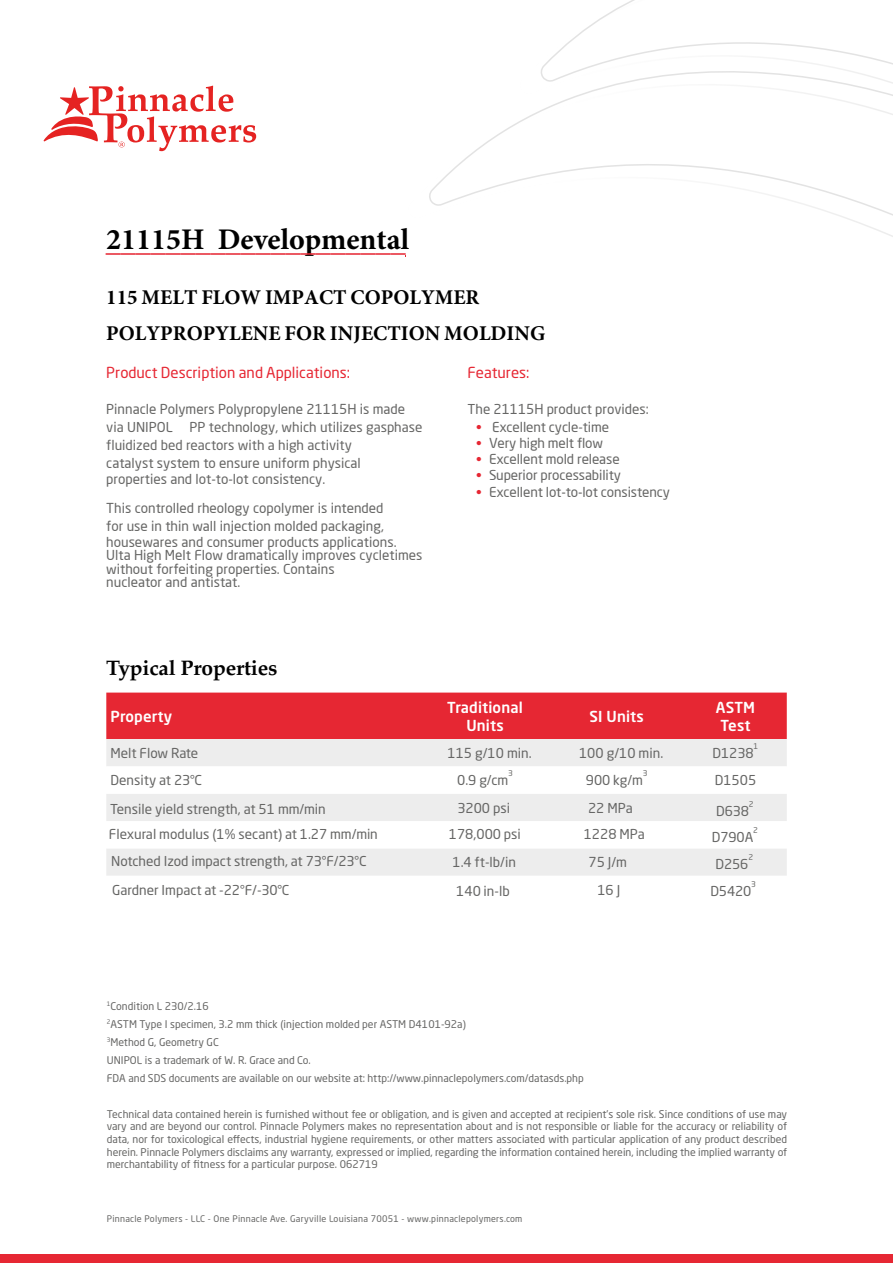
<style>
.page{position:relative;width:893px;height:1263px;background:#fff}
.page>*{position:absolute;margin:0;border:0;box-sizing:border-box;transform-origin:0 0}
.t1{font:700 30px "Minion Pro";color:#e62733}
.t2{font:700 30px "Minion Pro";color:#000}
.t3{font:700 21px/36px "Minion Pro";color:#000}
.t4{font:700 21px "Palatino";letter-spacing:-.01em;color:#000}
.t5{font:15px "Neo Sans Pro";color:#e62733}
.t6{font:500 15px/18px "Neo Sans Pro";letter-spacing:.01em;color:#fff;text-align:center}
.t7{font:13.5px/18px "Neo Sans Pro";color:#666665}
.t8{font:10.5px/12.6px "Neo Sans Pro";color:#666665;text-align:justify}
.t9{font:9px "Neo Sans Pro";letter-spacing:.025em;color:#666665}
.t10{font:7.8px "Neo Sans Pro";color:#666665}
.s1{color:#e62733}
</style>
<div class="page">
<svg style="left:44px;top:86px;width:212px;height:65px"></svg>
<svg style="left:429px;top:0;width:464px;height:237px"></svg>
<div style="left:0;top:1254px;width:893px;height:9px;background:#e62733"></div>
<div style="left:106px;top:693px;width:681px;height:46px;background:#e62733"></div>
<div style="left:106px;top:739px;width:681px;height:27px;background:#ededed"></div>
<svg style="left:106px;top:794px;width:681px;height:82px;fill:#ededed"></svg>
<h1 class="t2" style="left:106px;top:219px;width:304px">21115H Developmental</h1>
<h2 class="t3" style="left:106px;top:279px;width:440px">115 MELT FLOW IMPACT COPOLYMER<br>POLYPROPYLENE FOR INJECTION MOLDING</h2>
<p class="t5" style="left:468px;top:363px;width:63px">Features:</p>
<p class="t7" style="left:468px;top:400px;width:183px">The 21115H product provides:</p>
<p class="t7" style="left:476px;top:418px;width:134px"><span class="s1">•</span> Excellent cycle-time</p>
<p class="t7" style="left:476px;top:434px;width:128px"><span class="s1">•</span> Very high melt flow</p>
<p class="t7" style="left:476px;top:450px;width:145px"><span class="s1">•</span> Excellent mold release</p>
<p class="t7" style="left:476px;top:466px;width:146px"><span class="s1">•</span> Superior processability</p>
<p class="t7" style="left:476px;top:482px;width:195px"><span class="s1">•</span> Excellent lot-to-lot consistency</p>
<h1 class="t1" style="left:106px;top:220px;width:301px">____________________</h1>
<p class="t5" style="left:106px;top:363px;width:245px">Product Description and Applications:</p>
<p class="t7" style="left:106px;top:400px;width:318px">Pinnacle Polymers Polypropylene 21115H is made via UNIPOL PP technology, which utilizes gasphase fluidized bed reactors with a high activity<br>catalyst system to ensure uniform physical</p>
<p class="t7" style="left:106px;top:464px;width:279px;line-height:28.8px">properties and lot-to-lot consistency.<br>This controlled rheology copolymer is intended</p>
<p class="t7" style="left:106px;top:517px;width:292px;line-height:16.2px">for use in thin wall injection molded packaging, housewares and consumer products applications.</p>
<p class="t7" style="left:106px;top:549px;width:318px;line-height:13.5px">Ulta High Melt Flow dramatically improves cycletimes without forfeiting properties. Contains<br>nucleator and antistat.</p>
<h2 class="t4" style="left:106px;top:650px;width:173px">Typical Properties</h2>
<p class="t6" style="left:111px;top:707px;width:63px">Property</p>
<p class="t6" style="left:447px;top:698px;width:77px">Traditional<br>Units</p>
<p class="t6" style="left:589px;top:707px;width:56px">SI Units</p>
<p class="t6" style="left:716px;top:698px;width:41px">ASTM<br>Test</p>
<p class="t7" style="left:111px;top:744px;width:89px">Melt Flow Rate</p>
<p class="t7" style="left:447px;top:744px;width:86px">115 g/10 min.</p>
<p class="t7" style="left:579px;top:744px;width:86px">100 g/10 min.</p>
<p class="t7" style="left:713px;top:744px;width:43px">D1238</p>
<p class="t10" style="left:753px;top:741px;width:6px">1</p>
<p class="t10" style="left:508px;top:769px;width:6px">3</p>
<p class="t7" style="left:111px;top:771px;width:93px">Density at 23°C</p>
<p class="t7" style="left:457px;top:771px;width:53px">0.9 g/cm</p>
<p class="t10" style="left:643px;top:769px;width:6px">3</p>
<p class="t7" style="left:586px;top:771px;width:59px">900 kg/m</p>
<p class="t7" style="left:715px;top:771px;width:43px">D1505</p>
<p class="t10" style="left:749px;top:799px;width:6px">2</p>
<p class="t7" style="left:110px;top:800px;width:217px">Tensile yield strength, at 51 mm/min</p>
<p class="t7" style="left:457px;top:799px;width:54px">3200 psi</p>
<p class="t7" style="left:588px;top:799px;width:46px">22 MPa</p>
<p class="t7" style="left:716px;top:802px;width:34px">D638</p>
<p class="t10" style="left:753px;top:825px;width:6px">2</p>
<p class="t7" style="left:109px;top:825px;width:270px">Flexural modulus (1% secant) at 1.27 mm/min</p>
<p class="t7" style="left:449px;top:825px;width:73px">178,000 psi</p>
<p class="t7" style="left:584px;top:825px;width:63px">1228 MPa</p>
<p class="t7" style="left:712px;top:828px;width:43px">D790A</p>
<p class="t10" style="left:748px;top:852px;width:6px">2</p>
<p class="t7" style="left:111px;top:852px;width:257px">Notched Izod impact strength, at 73°F/23°C</p>
<p class="t7" style="left:452px;top:852px;width:65px">1.4 ft-lb/in</p>
<p class="t7" style="left:589px;top:852px;width:40px">75 J/m</p>
<p class="t7" style="left:715px;top:855px;width:34px">D256</p>
<p class="t10" style="left:751px;top:880px;width:6px">3</p>
<p class="t7" style="left:112px;top:881px;width:179px">Gardner Impact at -22°F/-30°C</p>
<p class="t7" style="left:456px;top:881px;width:55px">140 in-lb</p>
<p class="t7" style="left:597px;top:880px;width:24px">16 J</p>
<p class="t7" style="left:710px;top:882px;width:43px">D5420</p>
<p class="t8" style="left:107px;top:997px;width:478px;line-height:18px;text-align:left"><sup>1</sup>Condition L 230/2.16<br><sup>2</sup>ASTM Type I specimen, 3.2 mm thick (injection molded per ASTM D4101-92a)<br><sup>3</sup>Method G, Geometry GC<br>UNIPOL is a trademark of W. R. Grace and Co.<br>FDA and SDS documents are available on our website at: http://www.pinnaclepolymers.com/datasds.php</p>
<p class="t8" style="left:107px;top:1107px;width:682px">Technical data contained herein is furnished without fee or obligation, and is given and accepted at recipient’s sole risk. Since conditions of use may vary and are beyond our control. Pinnacle Polymers makes no representation about and is not responsible or liable for the accuracy or reliability of data, nor for toxicological effects, industrial hygiene requirements, or other matters associated with particular application of any product described herein. Pinnacle Polymers disclaims any warranty, expressed or implied, regarding the information contained herein, including the implied warranty of merchantability of fitness for a particular purpose. 062719</p>
<p class="t9" style="left:107px;top:1213px;width:417px">Pinnacle Polymers - LLC - One Pinnacle Ave. Garyville Louisiana 70051 - www.pinnaclepolymers.com</p>
</div>
